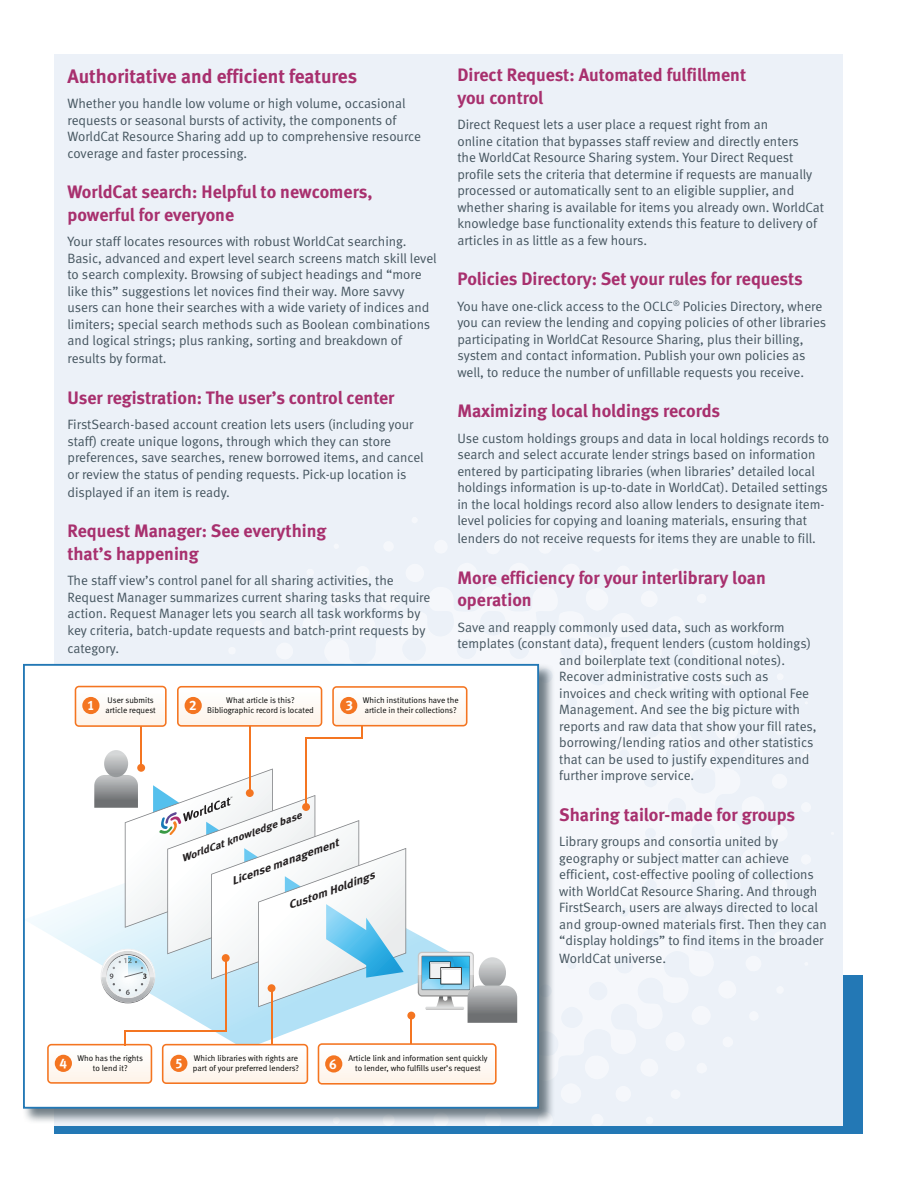
<style>
.page{position:relative;width:918px;height:1188px;background:#fff}
.page>*{position:absolute;margin:0;border:0;box-sizing:border-box;transform-origin:0 0}
.Subhead__Bold__Blue{font:19.5px "Meta Bold LF";color:#a8306e}
.Subhead__Bold__Blue-2{font:18px/22.5px "Meta Bold LF";color:#a8306e}
.t1{font:13.65px "Meta Bold LF Caps";color:#fff}
.BODY_TEXT_-_10_12{font:13.5px/16.5px "Meta Normal LF";color:#45555f}
.t2{font:italic 700 11.1px "Meta";color:#231f20;scale:1.13 1}
.t3{font:italic 700 10.2px "Meta";color:#231f20;scale:1.13 1}
.t4{font:8.25px/9.9px "Meta Normal";color:#040503;text-align:right}
</style>
<div class="page">
<div style="left:624px;top:975px;width:239px;height:159px;background:#2378b5"></div>
<div style="left:54px;top:54px;width:788px;height:1072px;background:#ecf1f8"></div>
<div style="left:54px;top:1126px;width:763px;height:8px;background:#2378b5"></div>
<div style="left:23px;top:663px;width:532px;height:462px;background:#45555f;opacity:.75"></div>
<div style="left:24px;top:665px;width:514px;height:443px;background:#fff"></div>
<hr style="left:140px;top:726px;width:2px;height:42px;background:#f47521">
<hr style="left:249px;top:726px;width:2px;height:67px;background:#f47521">
<svg style="left:75px;top:686px;width:92px;height:41px"></svg>
<div style="left:82px;top:697px;width:17px;height:17px;background:#f47521;border-radius:50%"></div>
<svg style="left:177px;top:686px;width:145px;height:41px"></svg>
<div style="left:185px;top:697px;width:17px;height:17px;background:#f47521;border-radius:50%"></div>
<hr style="left:305px;top:737px;width:2px;height:69px;background:#f47521">
<hr style="left:305px;top:737px;width:58px;height:1px;background:#f47521">
<svg style="left:332px;top:686px;width:135px;height:51px"></svg>
<svg style="left:47px;top:750px;width:470px;height:335px"></svg>
<div style="left:23px;top:664px;width:516px;height:445px;border:2px solid #2378b5"></div>
<p class="Subhead__Bold__Blue-2" style="left:457px;top:64px;width:290px">Direct Request: Automated fulfillment you control</p>
<p class="BODY_TEXT_-_10_12" style="left:457px;top:116px;width:368px">Direct Request lets a user place a request right from an<br>online citation that bypasses staff review and directly enters<br>the WorldCat Resource Sharing system. Your Direct Request profile sets the criteria that determine if requests are manually processed or automatically sent to an eligible supplier, and whether sharing is available for items you already own. WorldCat knowledge base functionality extends this feature to delivery of articles in as little as a few hours.</p>
<p class="Subhead__Bold__Blue-2" style="left:457px;top:268px;width:347px">Policies Directory: Set your rules for requests</p>
<p class="BODY_TEXT_-_10_12" style="left:457px;top:298px;width:370px">You have one-click access to the OCLC<sup>®</sup> Policies Directory, where you can review the lending and copying policies of other libraries participating in WorldCat Resource Sharing, plus their billing, system and contact information. Publish your own policies as well, to reduce the number of unfillable requests you receive.</p>
<p class="Subhead__Bold__Blue-2" style="left:457px;top:400px;width:264px">Maximizing local holdings records</p>
<p class="BODY_TEXT_-_10_12" style="left:457px;top:430px;width:373px">Use custom holdings groups and data in local holdings records to search and select accurate lender strings based on information entered by participating libraries (when libraries’ detailed local holdings information is up-to-date in WorldCat). Detailed settings in the local holdings record also allow lenders to designate item&shy;level policies for copying and loaning materials, ensuring that</p>
<p class="BODY_TEXT_-_10_12" style="left:457px;top:530px;width:360px">lenders do not receive requests for items they are unable to fill.</p>
<p class="Subhead__Bold__Blue-2" style="left:457px;top:566px;width:310px">More efficiency for your interlibrary loan operation</p>
<p class="BODY_TEXT_-_10_12" style="left:457px;top:619px;width:329px">Save and reapply commonly used data, such as workform</p>
<p class="BODY_TEXT_-_10_12" style="left:457px;top:635px;width:355px">templates (constant data), frequent lenders (custom holdings)</p>
<p class="BODY_TEXT_-_10_12" style="left:559px;top:652px;width:227px">and boilerplate text (conditional notes).</p>
<p class="BODY_TEXT_-_10_12" style="left:559px;top:668px;width:211px">Recover administrative costs such as</p>
<p class="BODY_TEXT_-_10_12" style="left:559px;top:685px;width:251px">invoices and check writing with optional Fee</p>
<p class="BODY_TEXT_-_10_12" style="left:559px;top:701px;width:242px">Management. And see the big picture with</p>
<p class="BODY_TEXT_-_10_12" style="left:559px;top:718px;width:259px">reports and raw data that show your fill rates,</p>
<p class="BODY_TEXT_-_10_12" style="left:559px;top:734px;width:256px">borrowing/lending ratios and other statistics</p>
<p class="BODY_TEXT_-_10_12" style="left:559px;top:751px;width:252px">that can be used to justify expenditures and</p>
<p class="BODY_TEXT_-_10_12" style="left:559px;top:767px;width:136px">further improve service.</p>
<p class="Subhead__Bold__Blue-2" style="left:559px;top:803px;width:237px">Sharing tailor-made for groups</p>
<p class="BODY_TEXT_-_10_12" style="left:559px;top:833px;width:269px">Library groups and consortia united by geography or subject matter can achieve efficient, cost-effective pooling of collections with WorldCat Resource Sharing. And through FirstSearch, users are always directed to local and group-owned materials first. Then they can “display holdings” to find items in the broader</p>
<p class="BODY_TEXT_-_10_12" style="left:559px;top:950px;width:108px">WorldCat universe.</p>
<p class="Subhead__Bold__Blue" style="left:68px;top:64px;width:291px">Authoritative and efficient features</p>
<p class="BODY_TEXT_-_10_12" style="left:68px;top:95px;width:355px">Whether you handle low volume or high volume, occasional requests or seasonal bursts of activity, the components of WorldCat Resource Sharing add up to comprehensive resource coverage and faster processing.</p>
<p class="Subhead__Bold__Blue-2" style="left:68px;top:180px;width:307px">WorldCat search: Helpful to newcomers, powerful for everyone</p>
<p class="BODY_TEXT_-_10_12" style="left:68px;top:233px;width:371px">Your staff locates resources with robust WorldCat searching.<br>Basic, advanced and expert level search screens match skill level to search complexity. Browsing of subject headings and “more like this” suggestions let novices find their way. More savvy users can hone their searches with a wide variety of indices and limiters; special search methods such as Boolean combinations and logical strings; plus ranking, sorting and breakdown of</p>
<p class="BODY_TEXT_-_10_12" style="left:68px;top:350px;width:101px">results by format.</p>
<p class="Subhead__Bold__Blue-2" style="left:68px;top:386px;width:329px">User registration: The user’s control center</p>
<p class="BODY_TEXT_-_10_12" style="left:68px;top:416px;width:358px">FirstSearch-based account creation lets users (including your staff) create unique logons, through which they can store preferences, save searches, renew borrowed items, and cancel or review the status of pending requests. Pick-up location is</p>
<p class="BODY_TEXT_-_10_12" style="left:68px;top:484px;width:164px">displayed if an item is ready.</p>
<p class="Subhead__Bold__Blue-2" style="left:68px;top:519px;width:261px">Request Manager: See everything that’s happening</p>
<p class="BODY_TEXT_-_10_12" style="left:68px;top:572px;width:364px">The staff view’s control panel for all sharing activities, the Request Manager summarizes current sharing tasks that require action. Request Manager lets you search all task workforms by key criteria, batch-update requests and batch-print requests by</p>
<p class="BODY_TEXT_-_10_12" style="left:68px;top:640px;width:53px">category.</p>
<p class="t4" style="left:87px;top:695px;width:70px">User submits<br><sup>1</sup> article request</p>
<p class="t4" style="left:189px;top:695px;width:126px;text-align:left;text-indent:37px">What article is this?<br><sup>2</sup> Bibliographic record is located</p>
<p class="t4" style="left:345px;top:695px;width:115px">Which institutions have the<br><sup>3</sup> article in their collections?</p>
<p class="t3" style="left:179px;top:853px;width:114px;rotate:-20deg">WorldCat knowledge base</p>
<p class="t2" style="left:230px;top:875px;width:102px;rotate:-20deg">License management</p>
<p class="t2" style="left:286px;top:900px;width:82px;rotate:-20deg">Custom Holdings</p>
<p class="t1" style="left:60px;top:1055px;width:9px">4</p>
<p class="t4" style="left:93px;top:1063px;width:36px">to lend it?</p>
<p class="t4" style="left:175px;top:1053px;width:126px">Which libraries with rights are<br><sup>5</sup> part of your preferred lenders?</p>
<p class="t4" style="left:348px;top:1053px;width:141px">Article link and information sent quickly</p>
<p class="t4" style="left:77px;top:1053px;width:67px">Who has the rights</p>
<p class="t1" style="left:329px;top:1056px;width:9px">6</p>
<p class="t4" style="left:355px;top:1063px;width:127px">to lender, who fulfills user’s request</p>
</div>
